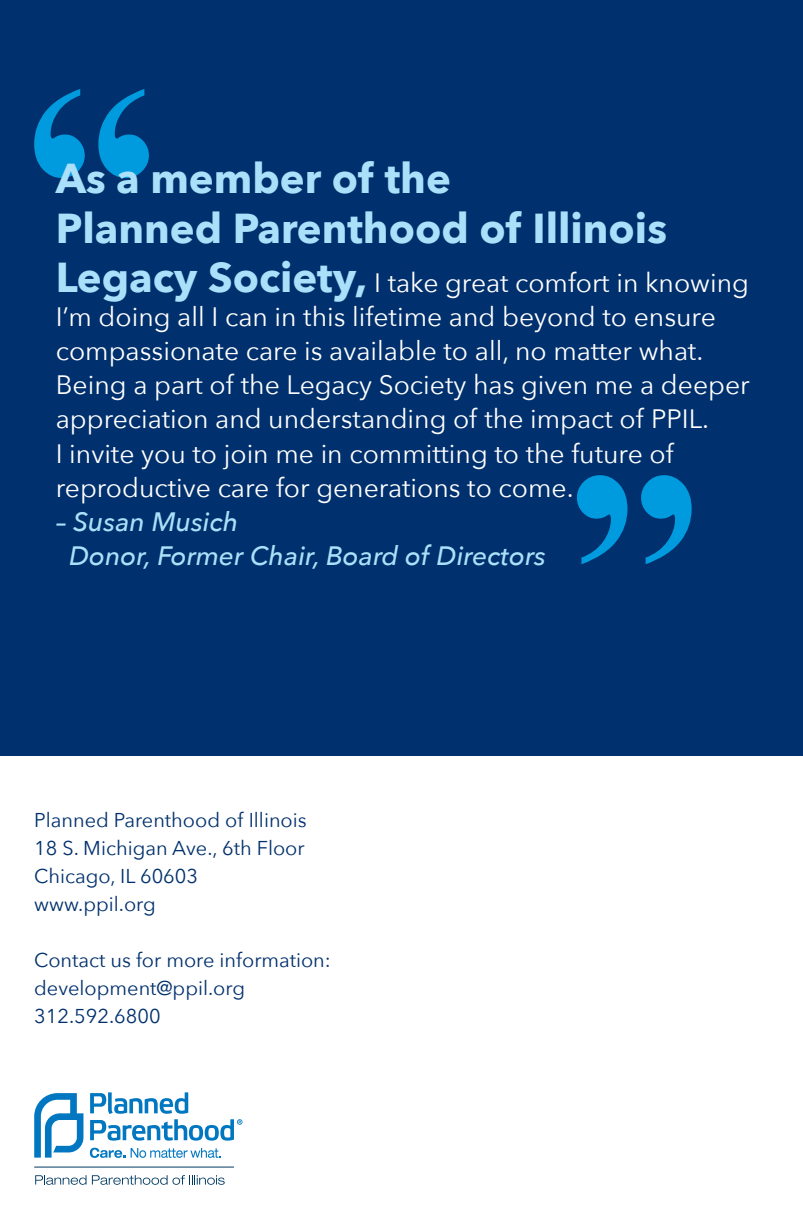
<style>
.page{position:relative;width:803px;height:1219px;background:#fff}
.page>*{position:absolute;margin:0;border:0;box-sizing:border-box;transform-origin:0 0}
.t1{font:700 41.8px "Avenir Next";color:#aae0f9}
.t2{font:26.6px "Avenir Next";color:#fff}
.t3{font:italic 500 26.6px "Avenir Next";color:#aae0f9}
.t4{font:20px "Avenir Next";color:#00306d}
.s1{font-weight:700;font-size:41.8px;color:#aae0f9}
</style>
<div class="page">
<div style="left:0;top:0;width:803px;height:755px;background:#00306d"></div>
<hr style="left:34px;top:1166px;width:200px;height:1px;background:#003a62">
<svg style="left:34px;top:1093px;width:49px;height:64px"></svg>
<svg style="left:90px;top:1147px;width:131px;height:11px"></svg>
<svg style="left:90px;top:1092px;width:152px;height:48px"></svg>
<svg style="left:35px;top:1175px;width:51px;height:9px"></svg>
<svg style="left:92px;top:1175px;width:133px;height:9px"></svg>
<svg style="left:34px;top:89px;width:115px;height:89px"></svg>
<svg style="left:577px;top:475px;width:114px;height:89px"></svg>
<p class="t1" style="left:56px;top:142px;width:397px">As a member of the</p>
<p class="t1" style="left:56px;top:192px;width:613px">Planned Parenthood of Illinois</p>
<p class="t2" style="left:56px;top:260px;width:695px"><span class="s1">Legacy Society,</span> I take great comfort in knowing</p>
<p class="t2" style="left:56px;top:294px;width:661px">I’m doing all I can in this lifetime and beyond to ensure</p>
<p class="t2" style="left:56px;top:328px;width:649px">compassionate care is available to all, no matter what.</p>
<p class="t2" style="left:56px;top:362px;width:695px">Being a part of the Legacy Society has given me a deeper</p>
<p class="t2" style="left:56px;top:397px;width:655px">appreciation and understanding of the impact of PPIL.</p>
<p class="t2" style="left:56px;top:431px;width:619px">I invite you to join me in committing to the future of</p>
<p class="t2" style="left:56px;top:465px;width:519px">reproductive care for generations to come.</p>
<p class="t3" style="left:56px;top:499px;width:184px">– Susan Musich</p>
<p class="t3" style="left:69px;top:533px;width:478px">Donor, Former Chair, Board of Directors</p>
<p class="t4" style="left:34px;top:803px;width:274px">Planned Parenthood of Illinois</p>
<p class="t4" style="left:34px;top:831px;width:272px">18 S. Michigan Ave., 6th Floor</p>
<p class="t4" style="left:34px;top:859px;width:165px">Chicago, IL 60603</p>
<p class="t4" style="left:34px;top:887px;width:123px">www.ppil.org</p>
<p class="t4" style="left:34px;top:943px;width:298px">Contact us for more information:</p>
<p class="t4" style="left:34px;top:971px;width:212px">development@ppil.org</p>
<p class="t4" style="left:34px;top:999px;width:128px">312.592.6800</p>
</div>
